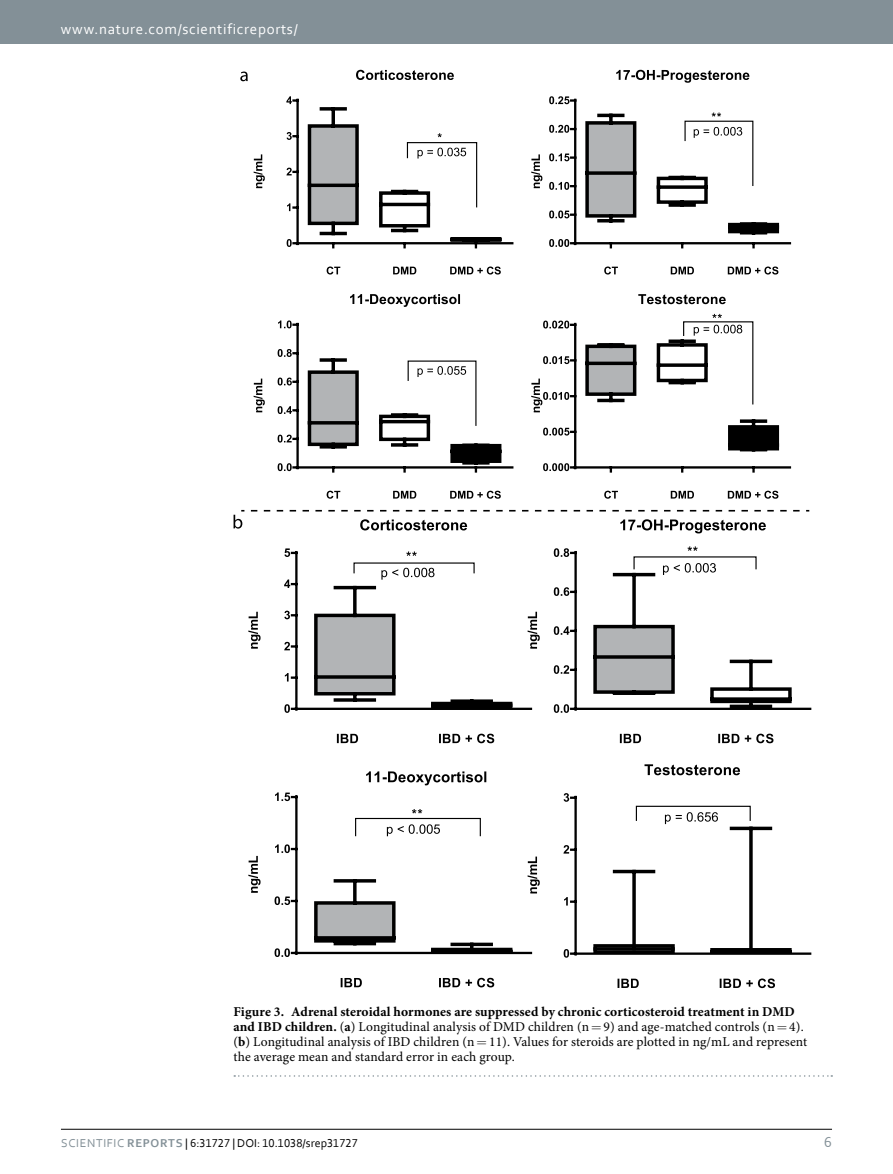
<style>
.page{position:relative;width:893px;height:1174px;background:#fff}
.page>*{position:absolute;margin:0;border:0;box-sizing:border-box;transform-origin:0 0}
.t1{font:15px "Corbel";letter-spacing:.045em;color:#fff}
.t2{font:15px "Corbel";color:#839097}
.t3{font:13.5px/15px "Minion Pro";letter-spacing:.005em;color:#000}
.t4{font:12px "Corbel";color:#000}
.s1{font-weight:700}
.s2{color:#839097}
.s3{font-weight:700;color:#839097}
</style>
<div class="page">
<div style="left:0;top:0;width:893px;height:43px;background:#839097"></div>
<hr style="left:61px;top:1129px;width:771px;height:1px;background:#000">
<svg style="left:327px;top:490px;width:174px;height:9px"></svg>
<hr style="left:297px;top:466px;width:215px;height:2px;background:#000">
<hr style="left:296px;top:324px;width:3px;height:144px;background:#000">
<svg style="left:278px;top:463px;width:20px;height:8px"></svg>
<svg style="left:278px;top:434px;width:19px;height:8px"></svg>
<svg style="left:278px;top:406px;width:19px;height:8px"></svg>
<svg style="left:278px;top:377px;width:19px;height:8px"></svg>
<svg style="left:278px;top:349px;width:19px;height:8px"></svg>
<svg style="left:278px;top:320px;width:20px;height:8px"></svg>
<svg style="left:350px;top:294px;width:110px;height:13px"></svg>
<svg style="left:254px;top:378px;width:11px;height:34px"></svg>
<svg style="left:306px;top:358px;width:197px;height:113px"></svg>
<svg style="left:327px;top:266px;width:174px;height:8px"></svg>
<hr style="left:297px;top:242px;width:215px;height:2px;background:#000">
<hr style="left:296px;top:100px;width:3px;height:144px;background:#000">
<svg style="left:287px;top:239px;width:11px;height:8px"></svg>
<svg style="left:287px;top:203px;width:10px;height:8px"></svg>
<svg style="left:286px;top:168px;width:11px;height:7px"></svg>
<svg style="left:287px;top:132px;width:10px;height:8px"></svg>
<svg style="left:286px;top:96px;width:12px;height:8px"></svg>
<div style="left:450px;top:237px;width:51px;height:5px;border:3px solid #000"></div>
<hr style="left:452px;top:237px;width:48px;height:4px;background:#000">
<hr style="left:464px;top:238px;width:24px;height:4px;background:#000">
<svg style="left:356px;top:70px;width:98px;height:10px"></svg>
<svg style="left:254px;top:154px;width:11px;height:34px"></svg>
<svg style="left:306px;top:107px;width:172px;height:140px"></svg>
<hr style="left:296px;top:707px;width:235px;height:3px;background:#000">
<hr style="left:295px;top:552px;width:3px;height:157px;background:#000">
<svg style="left:284px;top:704px;width:12px;height:9px"></svg>
<svg style="left:285px;top:673px;width:11px;height:8px"></svg>
<svg style="left:284px;top:642px;width:12px;height:8px"></svg>
<svg style="left:284px;top:610px;width:12px;height:9px"></svg>
<svg style="left:284px;top:579px;width:12px;height:9px"></svg>
<svg style="left:284px;top:548px;width:12px;height:9px"></svg>
<div style="left:431px;top:701px;width:81px;height:8px;border:3px solid #000"></div>
<hr style="left:433px;top:703px;width:78px;height:4px;background:#000">
<svg style="left:452px;top:699px;width:39px;height:4px"></svg>
<hr style="left:452px;top:706px;width:39px;height:3px;background:#000">
<svg style="left:360px;top:519px;width:107px;height:11px"></svg>
<svg style="left:337px;top:733px;width:157px;height:10px"></svg>
<svg style="left:248px;top:612px;width:13px;height:36px"></svg>
<svg style="left:406px;top:551px;width:11px;height:5px"></svg>
<svg style="left:314px;top:568px;width:120px;height:135px"></svg>
<hr style="left:296px;top:951px;width:235px;height:3px;background:#000">
<hr style="left:295px;top:796px;width:3px;height:157px;background:#000">
<svg style="left:275px;top:948px;width:21px;height:9px"></svg>
<svg style="left:275px;top:896px;width:21px;height:9px"></svg>
<svg style="left:275px;top:844px;width:21px;height:9px"></svg>
<svg style="left:275px;top:792px;width:21px;height:9px"></svg>
<svg style="left:314px;top:879px;width:82px;height:67px"></svg>
<svg style="left:452px;top:942px;width:39px;height:2px"></svg>
<svg style="left:431px;top:944px;width:81px;height:7px"></svg>
<hr style="left:452px;top:950px;width:39px;height:3px;background:#000">
<svg style="left:341px;top:977px;width:153px;height:10px"></svg>
<svg style="left:248px;top:856px;width:13px;height:36px"></svg>
<div style="left:355px;top:818px;width:126px;height:18px;border:1px solid #000"></div>
<svg style="left:412px;top:809px;width:10px;height:4px"></svg>
<svg style="left:387px;top:824px;width:53px;height:12px"></svg>
<svg style="left:366px;top:771px;width:120px;height:14px"></svg>
<svg style="left:604px;top:266px;width:174px;height:8px"></svg>
<hr style="left:574px;top:242px;width:216px;height:2px;background:#000">
<hr style="left:574px;top:100px;width:2px;height:144px;background:#000">
<svg style="left:549px;top:239px;width:26px;height:8px"></svg>
<svg style="left:549px;top:210px;width:26px;height:8px"></svg>
<svg style="left:549px;top:182px;width:26px;height:8px"></svg>
<svg style="left:549px;top:153px;width:26px;height:8px"></svg>
<svg style="left:549px;top:125px;width:26px;height:8px"></svg>
<svg style="left:549px;top:96px;width:26px;height:8px"></svg>
<svg style="left:616px;top:70px;width:133px;height:13px"></svg>
<svg style="left:531px;top:154px;width:11px;height:34px"></svg>
<svg style="left:585px;top:112px;width:195px;height:123px"></svg>
<svg style="left:604px;top:490px;width:174px;height:9px"></svg>
<hr style="left:574px;top:466px;width:216px;height:2px;background:#000">
<hr style="left:574px;top:324px;width:2px;height:144px;background:#000">
<svg style="left:543px;top:463px;width:32px;height:8px"></svg>
<svg style="left:543px;top:427px;width:32px;height:8px"></svg>
<svg style="left:543px;top:356px;width:32px;height:8px"></svg>
<svg style="left:543px;top:320px;width:32px;height:8px"></svg>
<svg style="left:728px;top:419px;width:52px;height:33px;background:#2b2b2b"></svg>
<svg style="left:638px;top:294px;width:88px;height:10px"></svg>
<svg style="left:531px;top:378px;width:44px;height:34px"></svg>
<svg style="left:585px;top:314px;width:169px;height:91px"></svg>
<hr style="left:575px;top:707px;width:235px;height:3px;background:#000">
<hr style="left:574px;top:552px;width:3px;height:157px;background:#000">
<svg style="left:554px;top:704px;width:22px;height:9px"></svg>
<svg style="left:554px;top:665px;width:21px;height:9px"></svg>
<svg style="left:554px;top:626px;width:21px;height:9px"></svg>
<svg style="left:554px;top:587px;width:21px;height:9px"></svg>
<svg style="left:554px;top:548px;width:22px;height:9px"></svg>
<svg style="left:620px;top:519px;width:146px;height:14px"></svg>
<svg style="left:620px;top:733px;width:153px;height:10px"></svg>
<svg style="left:528px;top:612px;width:12px;height:36px"></svg>
<svg style="left:687px;top:546px;width:11px;height:5px"></svg>
<svg style="left:592px;top:563px;width:201px;height:145px"></svg>
<hr style="left:575px;top:952px;width:235px;height:2px;background:#000">
<hr style="left:574px;top:797px;width:3px;height:157px;background:#000">
<svg style="left:564px;top:949px;width:12px;height:8px"></svg>
<svg style="left:564px;top:897px;width:11px;height:8px"></svg>
<svg style="left:563px;top:845px;width:12px;height:8px"></svg>
<svg style="left:564px;top:793px;width:12px;height:8px"></svg>
<div style="left:593px;top:944px;width:82px;height:9px;border:3px solid #000"></div>
<hr style="left:595px;top:947px;width:78px;height:3px;background:#000">
<svg style="left:632px;top:873px;width:4px;height:72px"></svg>
<svg style="left:615px;top:869px;width:38px;height:4px"></svg>
<hr style="left:615px;top:951px;width:38px;height:2px;background:#000">
<svg style="left:749px;top:830px;width:4px;height:118px"></svg>
<svg style="left:731px;top:826px;width:39px;height:4px"></svg>
<svg style="left:710px;top:948px;width:82px;height:4px"></svg>
<hr style="left:731px;top:951px;width:39px;height:2px;background:#000">
<svg style="left:644px;top:764px;width:96px;height:11px"></svg>
<svg style="left:617px;top:978px;width:158px;height:10px"></svg>
<svg style="left:528px;top:856px;width:12px;height:37px"></svg>
<div style="left:636px;top:805px;width:115px;height:16px;border:1px solid #000"></div>
<svg style="left:665px;top:812px;width:53px;height:12px"></svg>
<svg style="left:240px;top:72px;width:8px;height:9px"></svg>
<svg style="left:233px;top:510px;width:11px;height:18px"></svg>
<svg style="left:251px;top:510px;width:549px;height:1px"></svg>
<svg style="left:234px;top:1075px;width:595px;height:1px"></svg>
<p class="t1" style="left:61px;top:19px;width:238px">www.nature.com/scientificreports/</p>
<p class="t3" style="left:233px;top:1004px;width:575px"><span class="s1">Figure 3. Adrenal steroidal hormones are suppressed by chronic corticosteroid treatment in DMD and IBD children.</span> (<span class="s1">a</span>) Longitudinal analysis of DMD children (n 9) and age-matched controls (n 4). (<span class="s1">b</span>) Longitudinal analysis of IBD children (n 11). Values for steroids are plotted in ng/mL and represent the average mean and standard error in each group.</p>
<p class="t4" style="left:61px;top:1135px;width:298px"><span class="s2">Scientific</span> <span class="s3">REPORTS</span> | 6:31727 | DOI: 10.1038/srep31727</p>
<p class="t2" style="left:824px;top:1132px;width:9px">6</p>
</div>
